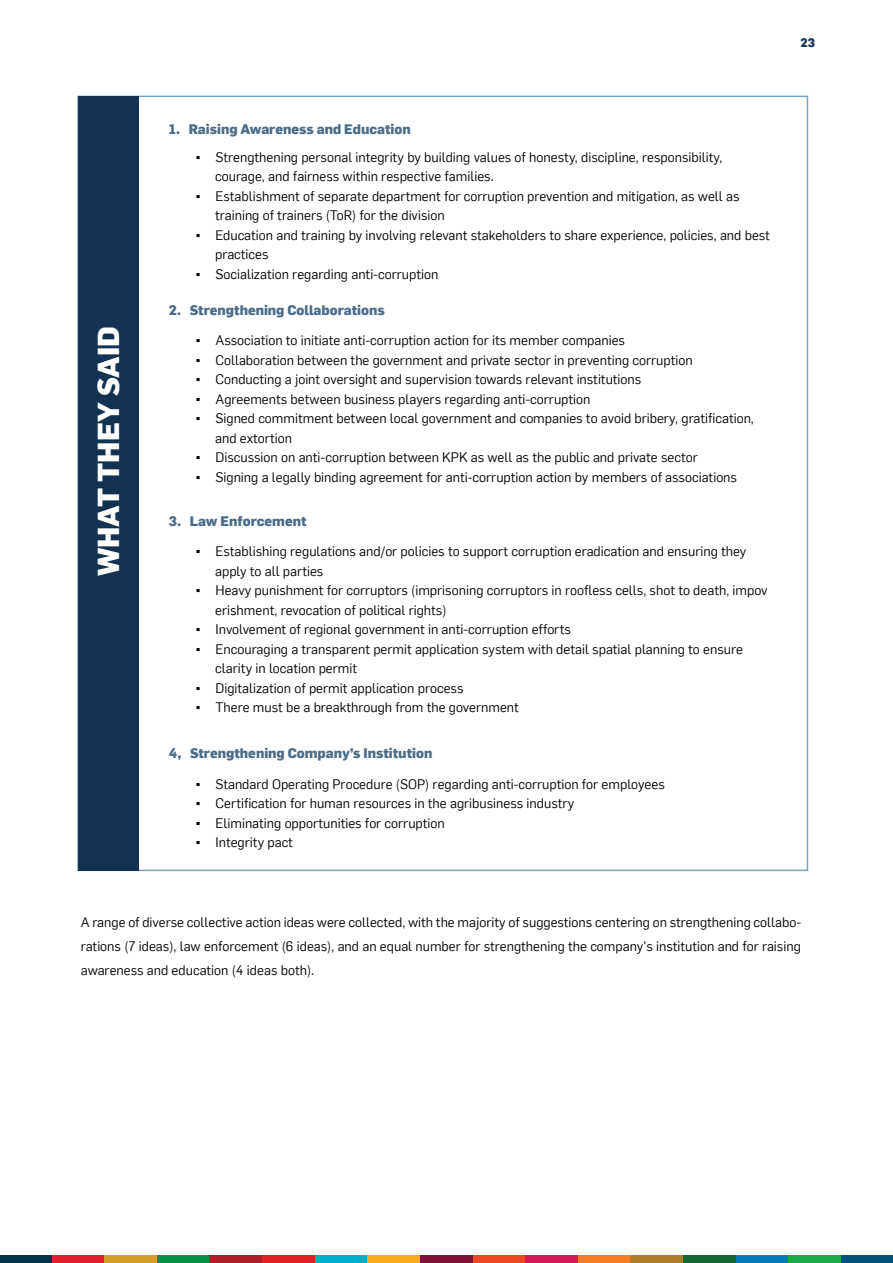
<style>
.page{position:relative;width:893px;height:1263px;background:#fff}
.page>*{position:absolute;margin:0;border:0;box-sizing:border-box;transform-origin:0 0}
.t1{font:800 29.55px "Flama";color:#fff}
.t2{font:13.5px/19.5px "Flama";color:#050504}
.t3{font:800 13.5px "Flama";color:#4d6c8a}
.t4{font:800 12px "Flama";color:#133252}
.s1{font-family:"Arial"}
</style>
<div class="page">
<div style="left:78px;top:96px;width:60px;height:774px;background:#133252"></div>
<div style="left:0;top:1256px;width:52px;height:7px;background:#053349"></div>
<div style="left:52px;top:1256px;width:52px;height:7px;background:#e41d2f"></div>
<div style="left:104px;top:1256px;width:53px;height:7px;background:#d39d28"></div>
<div style="left:157px;top:1256px;width:53px;height:7px;background:#059246"></div>
<div style="left:210px;top:1256px;width:52px;height:7px;background:#b11e2a"></div>
<div style="left:262px;top:1256px;width:53px;height:7px;background:#e41e25"></div>
<div style="left:315px;top:1256px;width:52px;height:7px;background:#00afcb"></div>
<div style="left:367px;top:1256px;width:53px;height:7px;background:#f5ad1a"></div>
<div style="left:420px;top:1256px;width:53px;height:7px;background:#7f1135"></div>
<div style="left:473px;top:1256px;width:52px;height:7px;background:#ec4823"></div>
<div style="left:525px;top:1256px;width:53px;height:7px;background:#d51a5a"></div>
<div style="left:578px;top:1256px;width:53px;height:7px;background:#f47d21"></div>
<div style="left:631px;top:1256px;width:52px;height:7px;background:#ac7d2b"></div>
<div style="left:683px;top:1256px;width:53px;height:7px;background:#126836"></div>
<div style="left:736px;top:1256px;width:52px;height:7px;background:#077bb8"></div>
<div style="left:788px;top:1256px;width:53px;height:7px;background:#1caa4a"></div>
<div style="left:841px;top:1256px;width:52px;height:7px;background:#05517d"></div>
<h1 class="t1" style="left:87px;top:576px;width:252px;rotate:-90deg">WHAT THEY SAID</h1>
<p class="t3" style="left:169px;top:120px;width:243px">1. Raising Awareness and Education</p>
<p class="t2" style="left:215px;top:147px;width:509px;text-indent:-20px"><span class="s1">▪</span> Strengthening personal integrity by building values of honesty, discipline, responsibility, courage, and fairness within respective families.</p>
<p class="t2" style="left:215px;top:186px;width:526px;text-indent:-20px"><span class="s1">▪</span> Establishment of separate department for corruption prevention and mitigation, as well as training of trainers (ToR) for the division</p>
<p class="t2" style="left:215px;top:225px;width:556px;text-indent:-20px"><span class="s1">▪</span> Education and training by involving relevant stakeholders to share experience, policies, and best practices</p>
<p class="t2" style="left:196px;top:264px;width:244px"><span class="s1">▪</span> Socialization regarding anti-corruption</p>
<p class="t3" style="left:169px;top:301px;width:217px">2. Strengthening Collaborations</p>
<p class="t2" style="left:196px;top:330px;width:431px"><span class="s1">▪</span> Association to initiate anti-corruption action for its member companies</p>
<p class="t2" style="left:196px;top:350px;width:499px"><span class="s1">▪</span> Collaboration between the government and private sector in preventing corruption</p>
<p class="t2" style="left:196px;top:369px;width:447px"><span class="s1">▪</span> Conducting a joint oversight and supervision towards relevant institutions</p>
<p class="t2" style="left:196px;top:389px;width:396px"><span class="s1">▪</span> Agreements between business players regarding anti-corruption</p>
<p class="t2" style="left:215px;top:408px;width:540px;text-indent:-20px"><span class="s1">▪</span> Signed commitment between local government and companies to avoid bribery, gratification, and extortion</p>
<p class="t2" style="left:196px;top:447px;width:504px"><span class="s1">▪</span> Discussion on anti-corruption between KPK as well as the public and private sector</p>
<p class="t2" style="left:196px;top:467px;width:543px"><span class="s1">▪</span> Signing a legally binding agreement for anti-corruption action by members of associations</p>
<p class="t3" style="left:169px;top:511px;width:139px">3. Law Enforcement</p>
<p class="t2" style="left:215px;top:541px;width:533px;text-indent:-20px"><span class="s1">▪</span> Establishing regulations and/or policies to support corruption eradication and ensuring they apply to all parties</p>
<p class="t2" style="left:215px;top:580px;width:554px;text-indent:-20px"><span class="s1">▪</span> Heavy punishment for corruptors (imprisoning corruptors in roofless cells, shot to death, impov erishment, revocation of political rights)</p>
<p class="t2" style="left:196px;top:619px;width:377px"><span class="s1">▪</span> Involvement of regional government in anti-corruption efforts</p>
<p class="t2" style="left:215px;top:638px;width:529px;text-indent:-20px"><span class="s1">▪</span> Encouraging a transparent permit application system with detail spatial planning to ensure clarity in location permit</p>
<p class="t2" style="left:196px;top:677px;width:269px"><span class="s1">▪</span> Digitalization of permit application process</p>
<p class="t2" style="left:196px;top:697px;width:325px"><span class="s1">▪</span> There must be a breakthrough from the government</p>
<p class="t3" style="left:169px;top:743px;width:265px">4, Strengthening Company’s Institution</p>
<p class="t2" style="left:196px;top:773px;width:471px"><span class="s1">▪</span> Standard Operating Procedure (SOP) regarding anti-corruption for employees</p>
<p class="t2" style="left:196px;top:793px;width:380px"><span class="s1">▪</span> Certification for human resources in the agribusiness industry</p>
<p class="t2" style="left:196px;top:812px;width:251px"><span class="s1">▪</span> Eliminating opportunities for corruption</p>
<p class="t2" style="left:196px;top:832px;width:99px"><span class="s1">▪</span> Integrity pact</p>
<p class="t4" style="left:801px;top:34px;width:16px">23</p>
<p class="t2" style="left:81px;top:909px;width:722px;line-height:24px;text-align:justify">A range of diverse collective action ideas were collected, with the majority of suggestions centering on strengthening collabo&shy;rations (7 ideas), law enforcement (6 ideas), and an equal number for strengthening the company's institution and for raising awareness and education (4 ideas both).</p>
</div>
